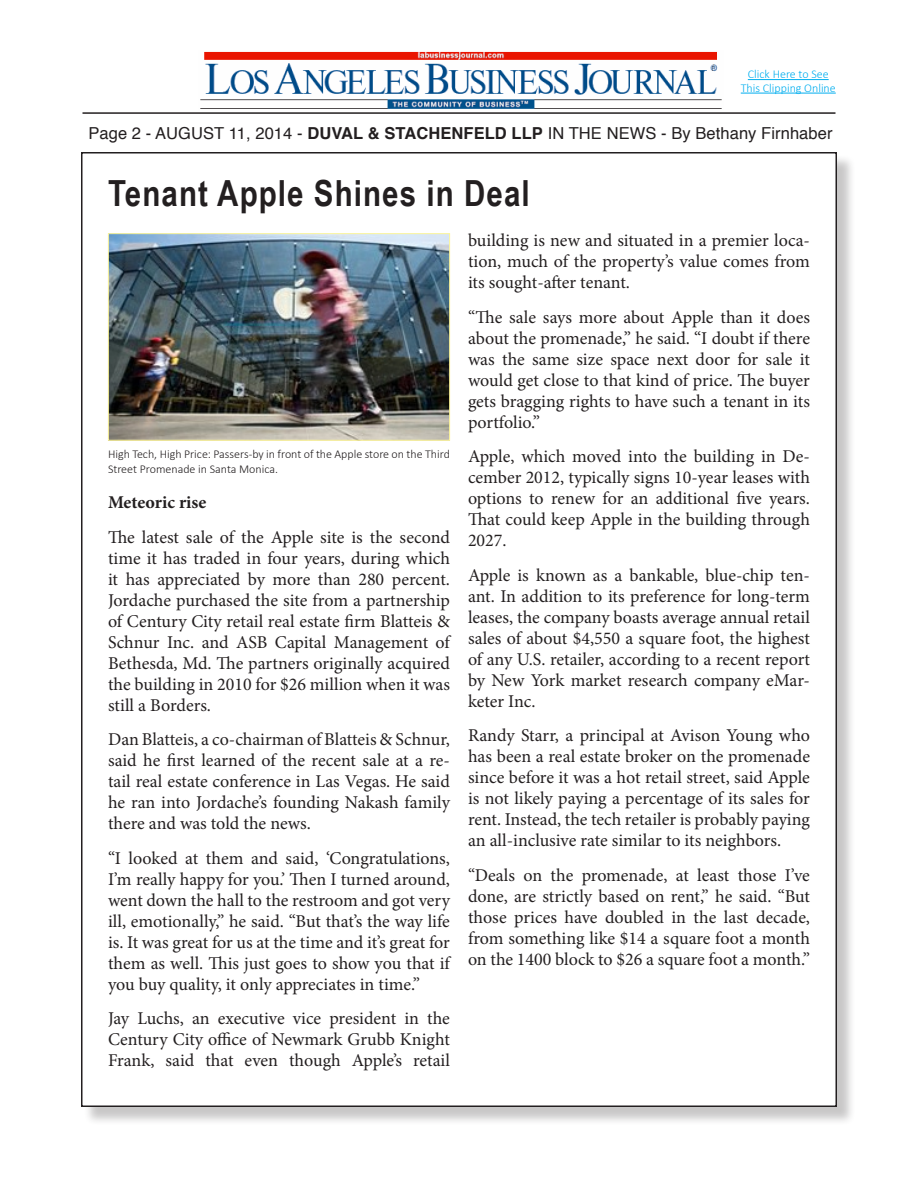
<style>
.page{position:relative;width:918px;height:1188px;background:#fff}
.page>*{position:absolute;margin:0;border:0;box-sizing:border-box;transform-origin:0 0}
.t1{font:700 36px "Arial Narrow";letter-spacing:.03em;color:#231f20}
.t2{font:18px/21px "Minion Pro";letter-spacing:-.005em;color:#231f20;text-align:justify}
.t3{font:700 18px "Minion Pro";color:#231f20}
.t4{font:16.5px "Helvetica";letter-spacing:.005em;color:#231f20}
.t5{font:300 12px/15px "Calibri";color:#231f20}
.t6{font:300 12px "Calibri";color:#00aeef}
.s1{font-weight:700}
</style>
<div class="page">
<div style="left:83px;top:154px;width:772px;height:971px;background:#231f20;opacity:.25"></div>
<div style="left:82px;top:153px;width:754px;height:953px;background:#fff"></div>
<hr style="left:82px;top:112px;width:754px;height:2px;background:#231f20">
<img style="left:200px;top:51px;width:522px;height:58px">
<hr style="left:748px;top:79px;width:81px;height:1px;background:#00aeef">
<hr style="left:741px;top:93px;width:95px;height:1px;background:#00aeef">
<img style="left:110px;top:235px;width:338px;height:204px">
<div style="left:108px;top:233px;width:342px;height:208px;border:1px solid #fff79a"></div>
<p class="t6" style="left:748px;top:67px;width:82px">Click Here to See</p>
<p class="t6" style="left:741px;top:80px;width:97px">This Clipping Online</p>
<p class="t4" style="left:88px;top:121px;width:746px">Page 2 - AUGUST 11, 2014 - <span class="s1">DUVAL &amp; STACHENFELD LLP</span> IN THE NEWS - By Bethany Firnhaber</p>
<p class="t1" style="left:108px;top:167px;width:423px">Tenant Apple Shines in Deal</p>
<p class="t5" style="left:108px;top:446px;width:343px">High Tech, High Price: Passers-by in front of the Apple store on the Third<br>Street Promenade in Santa Monica.</p>
<p class="t3" style="left:108px;top:490px;width:100px">Meteoric rise</p>
<p class="t2" style="left:108px;top:527px;width:344px">The latest sale of the Apple site is the second time it has traded in four years, during which it has appreciated by more than 280 percent.<br>Jordache purchased the site from a partnership of Century City retail real estate firm Blatteis &amp; Schnur Inc. and ASB Capital Management of Bethesda, Md. The partners originally acquired the building in 2010 for $26 million when it was still a Borders.</p>
<p class="t2" style="left:108px;top:729px;width:344px">Dan Blatteis, a co-chairman of Blatteis &amp; Schnur, said he first learned of the recent sale at a re&shy;tail real estate conference in Las Vegas. He said he ran into Jordache’s founding Nakash family there and was told the news.</p>
<p class="t2" style="left:108px;top:848px;width:344px">“I looked at them and said, ‘Congratulations, I’m really happy for you.’ Then I turned around, went down the hall to the restroom and got very ill, emotionally,” he said. “But that’s the way life is. It was great for us at the time and it’s great for them as well. This just goes to show you that if you buy quality, it only appreciates in time.”</p>
<p class="t2" style="left:108px;top:1008px;width:344px">Jay Luchs, an executive vice president in the Century City office of Newmark Grubb Knight Frank, said that even though Apple’s retail</p>
<p class="t2" style="left:468px;top:230px;width:344px">building is new and situated in a premier loca&shy;tion, much of the property’s value comes from its sought-after tenant.</p>
<p class="t2" style="left:468px;top:307px;width:344px">“The sale says more about Apple than it does about the promenade,” he said. “I doubt if there was the same size space next door for sale it would get close to that kind of price. The buyer gets bragging rights to have such a tenant in its portfolio.”</p>
<p class="t2" style="left:468px;top:446px;width:344px">Apple, which moved into the building in De&shy;cember 2012, typically signs 10-year leases with options to renew for an additional five years.<br>That could keep Apple in the building through 2027.</p>
<p class="t2" style="left:468px;top:565px;width:344px">Apple is known as a bankable, blue-chip ten&shy;ant. In addition to its preference for long-term leases, the company boasts average annual retail sales of about $4,550 a square foot, the highest of any U.S. retailer, according to a recent report by New York market research company eMar&shy;keter Inc.</p>
<p class="t2" style="left:468px;top:725px;width:344px">Randy Starr, a principal at Avison Young who has been a real estate broker on the promenade since before it was a hot retail street, said Apple is not likely paying a percentage of its sales for rent. Instead, the tech retailer is probably paying an all-inclusive rate similar to its neighbors.</p>
<p class="t2" style="left:468px;top:865px;width:344px">“Deals on the promenade, at least those I’ve done, are strictly based on rent,” he said. “But those prices have doubled in the last decade, from something like $14 a square foot a month on the 1400 block to $26 a square foot a month.”</p>
</div>
